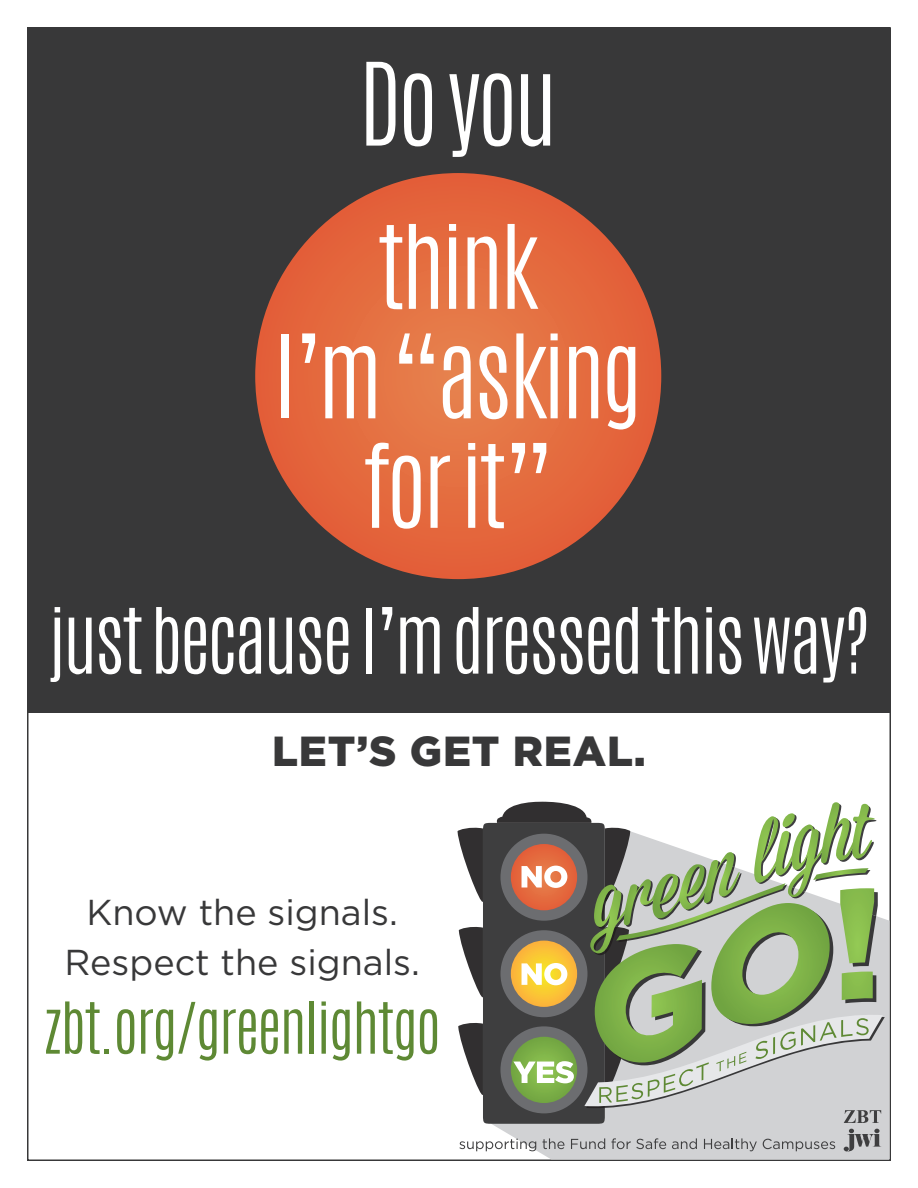
<style>
.page{position:relative;width:918px;height:1188px;background:#fff}
.page>*{position:absolute;margin:0;border:0;box-sizing:border-box;transform-origin:0 0}
.t1{font:300 97.5px/109.5px "Antonio";letter-spacing:-.04em;color:#fff;text-align:center}
.t2{font:300 76.5px "Antonio";letter-spacing:-.04em;color:#fff}
.t3{font:300 60px "Antonio";letter-spacing:-.03em;color:#5e8934}
.t4{font:900 42px "Gotham";letter-spacing:.02em;color:#383839}
.t5{font:36px "Gotham";color:#383839}
</style>
<div class="page">
<div style="left:27px;top:27px;width:863px;height:686px;background:#383839"></div>
<svg style="left:255px;top:173px;width:406px;height:406px;background:#e36a3e"></svg>
<svg style="left:492px;top:831px;width:398px;height:328px;background:#d3d4d6"></svg>
<svg style="left:459px;top:1139px;width:77px;height:12px"></svg>
<svg style="left:542px;top:1138px;width:22px;height:11px"></svg>
<svg style="left:571px;top:1138px;width:34px;height:11px"></svg>
<svg style="left:611px;top:1138px;width:55px;height:11px"></svg>
<svg style="left:672px;top:1138px;width:25px;height:11px"></svg>
<svg style="left:704px;top:1138px;width:53px;height:13px"></svg>
<svg style="left:763px;top:1139px;width:72px;height:12px"></svg>
<div style="left:483px;top:823px;width:122px;height:301px;background:#3e3e3f;border-radius:9px"></div>
<svg style="left:457px;top:827px;width:26px;height:75px"></svg>
<svg style="left:459px;top:926px;width:24px;height:72px"></svg>
<svg style="left:458px;top:1023px;width:25px;height:72px"></svg>
<svg style="left:844px;top:1129px;width:37px;height:23px"></svg>
<svg style="left:496px;top:801px;width:389px;height:322px"></svg>
<p class="t1" style="left:359px;top:50px;width:200px">Do you</p>
<p class="t1" style="left:273px;top:213px;width:371px">think<br>I’m “asking for it”</p>
<p class="t2" style="left:47px;top:586px;width:824px">just because I’m dressed this way?</p>
<p class="t4" style="left:272px;top:722px;width:375px">LET’S GET REAL.</p>
<p class="t5" style="left:86px;top:889px;width:313px">Know the signals.</p>
<p class="t5" style="left:65px;top:939px;width:357px">Respect the signals.</p>
<p class="t3" style="left:44px;top:985px;width:399px">zbt.org/greenlightgo</p>
</div>
